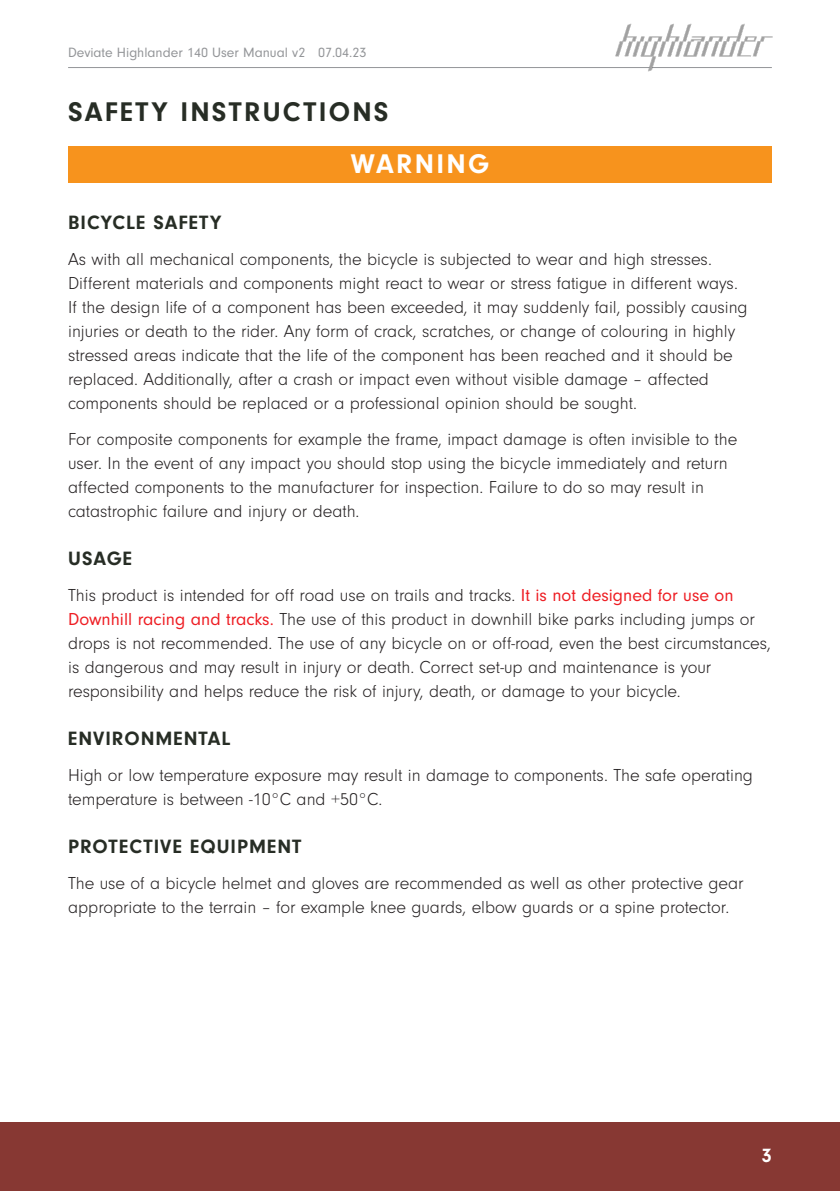
<style>
.page{position:relative;width:840px;height:1191px;background:#fff}
.page>*{position:absolute;margin:0;border:0;box-sizing:border-box;transform-origin:0 0}
.Headlines{font:700 28px "Neuzeit Gro";letter-spacing:.08em;color:#272d25}
.t1{font:700 28px "Neuzeit Gro";letter-spacing:.08em;color:#fff}
.Sub_Header{font:700 20px "Neuzeit Gro";letter-spacing:.05em;color:#272d25}
.t2{font:700 20px "Neuzeit Gro";color:#fff}
.Body_Copy{font:300 18px/24px "Neuzeit Gro";color:#231f20}
.Body_Copy_Bullets{font:300 18px/24px "Neuzeit Gro";color:#231f20}
.t3{font:14px "Neuzeit Gro";color:#939598}
.s1{font-weight:400;color:#ee1d23}
</style>
<div class="page">
<hr style="left:68px;top:67px;width:703px;height:1px;background:#939598">
<div style="left:0;top:1123px;width:839px;height:68px;background:#873833"></div>
<img style="left:615px;top:23px;width:158px;height:49px">
<div style="left:68px;top:146px;width:703px;height:36px;background:#f7931d"></div>
<p class="t3" style="left:68px;top:45px;width:300px">Deviate Highlander 140 User Manual v2 07.04.23</p>
<p class="Headlines" style="left:68px;top:96px;width:322px">SAFETY INSTRUCTIONS</p>
<p class="t1" style="left:350px;top:148px;width:140px">WARNING</p>
<p class="Sub_Header" style="left:68px;top:211px;width:155px">BICYCLE SAFETY</p>
<p class="Body_Copy" style="left:68px;top:247px;width:680px">As with all mechanical components, the bicycle is subjected to wear and high stresses.<br>Different materials and components might react to wear or stress fatigue in different ways.<br>If the design life of a component has been exceeded, it may suddenly fail, possibly causing injuries or death to the rider. Any form of crack, scratches, or change of colouring in highly stressed areas indicate that the life of the component has been reached and it should be replaced. Additionally, after a crash or impact even without visible damage – affected components should be replaced or a professional opinion should be sought.</p>
<p class="Body_Copy" style="left:68px;top:427px;width:670px">For composite components for example the frame, impact damage is often invisible to the user. In the event of any impact you should stop using the bicycle immediately and return affected components to the manufacturer for inspection. Failure to do so may result in catastrophic failure and injury or death.</p>
<p class="Sub_Header" style="left:68px;top:547px;width:65px">USAGE</p>
<p class="Body_Copy_Bullets" style="left:68px;top:583px;width:704px">This product is intended for off road use on trails and tracks. <span class="s1">It is not designed for use on Downhill racing and tracks.</span> The use of this product in downhill bike parks including jumps or drops is not recommended. The use of any bicycle on or off-road, even the best circumstances, is dangerous and may result in injury or death. Correct set-up and maintenance is your responsibility and helps reduce the risk of injury, death, or damage to your bicycle.</p>
<p class="Sub_Header" style="left:68px;top:727px;width:164px">ENVIRONMENTAL</p>
<p class="Body_Copy" style="left:68px;top:763px;width:686px">High or low temperature exposure may result in damage to components. The safe operating temperature is between -10°C and +50°C.</p>
<p class="Sub_Header" style="left:68px;top:835px;width:235px">PROTECTIVE EQUIPMENT</p>
<p class="Body_Copy" style="left:68px;top:871px;width:676px">The use of a bicycle helmet and gloves are recommended as well as other protective gear appropriate to the terrain – for example knee guards, elbow guards or a spine protector.</p>
<p class="t2" style="left:761px;top:1143px;width:11px">3</p>
</div>
